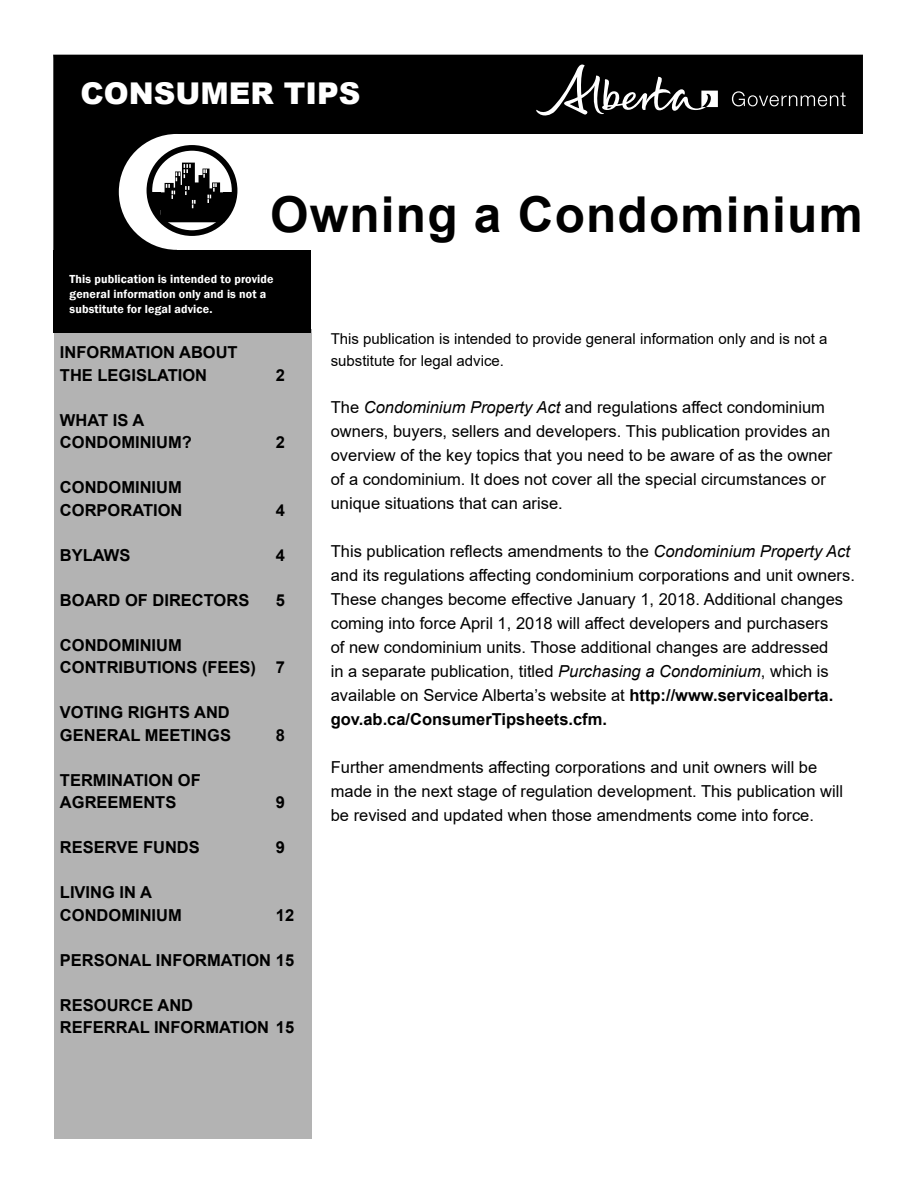
<style>
.page{position:relative;width:918px;height:1188px;background:#fff}
.page>*{position:absolute;margin:0;border:0;box-sizing:border-box;transform-origin:0 0}
.t1{font:700 49.5px "Arial";letter-spacing:.025em;color:#000}
.t2{font:900 30px "Arial";color:#fff}
.t3{font:18px "Times New Roman";color:#000}
.t4{font:16.5px/24px "Arial";color:#000}
.t5{font:700 16.5px/22.5px "Arial";color:#000}
.t6{font:15px/22.5px "Arial";color:#000}
.t7{font:600 12px/15px "Franklin Gothic";letter-spacing:.01em;color:#fff}
.s1{font-style:italic}
.s2{font-weight:700}
</style>
<div class="page">
<div style="left:54px;top:329px;width:258px;height:810px;background:#b3b3b3"></div>
<div style="left:53px;top:55px;width:810px;height:195px;background:#000"></div>
<div style="left:119px;top:134px;width:116px;height:116px;background:#fff;border-radius:50%"></div>
<div style="left:177px;top:134px;width:686px;height:116px;background:#fff"></div>
<div style="left:53px;top:250px;width:258px;height:83px;background:#000"></div>
<div style="left:147px;top:145px;width:90px;height:91px;border:6px solid #000;border-radius:50%"></div>
<svg style="left:536px;top:60px;width:310px;height:69px;background:#1a1a1a"></svg>
<div style="left:152px;top:192px;width:8px;height:18px;background:#000"></div>
<div style="left:224px;top:192px;width:8px;height:18px;background:#000"></div>
<div style="left:155px;top:198px;width:5px;height:18px;background:#000"></div>
<div style="left:222px;top:198px;width:5px;height:18px;background:#000"></div>
<svg style="left:160px;top:162px;width:65px;height:60px"></svg>
<h2 class="t2" style="left:80px;top:71px;width:281px">CONSUMER TIPS</h2>
<h1 class="t1" style="left:270px;top:180px;width:594px">Owning a Condominium</h1>
<p class="t7" style="left:70px;top:272px;width:205px">This publication is intended to provide general information only and is not a substitute for legal advice.</p>
<p class="t5" style="left:60px;top:341px;width:179px">INFORMATION ABOUT<br>THE LEGISLATION</p>
<p class="t3" style="left:54px;top:366px;width:191px">INFORMATION ABOUT</p>
<p class="t5" style="left:60px;top:409px;width:133px">WHAT IS A<br>CONDOMINIUM?</p>
<p class="t3" style="left:54px;top:431px;width:90px">WHAT IS A</p>
<p class="t5" style="left:60px;top:476px;width:124px">CONDOMINIUM<br>CORPORATION</p>
<p class="t3" style="left:54px;top:496px;width:135px">CONDOMINIUM</p>
<p class="t5" style="left:276px;top:364px;width:11px">2</p>
<p class="t5" style="left:276px;top:431px;width:11px">2</p>
<p class="t5" style="left:276px;top:499px;width:11px">4</p>
<p class="t5" style="left:60px;top:544px;width:72px">BYLAWS</p>
<p class="t5" style="left:276px;top:544px;width:11px">4</p>
<p class="t5" style="left:60px;top:589px;width:191px">BOARD OF DIRECTORS</p>
<p class="t5" style="left:276px;top:589px;width:11px">5</p>
<p class="t5" style="left:60px;top:634px;width:227px">CONDOMINIUM<br>CONTRIBUTIONS (FEES) 7</p>
<p class="t5" style="left:60px;top:701px;width:173px">VOTING RIGHTS AND<br>GENERAL MEETINGS</p>
<p class="t3" style="left:54px;top:647px;width:135px">CONDOMINIUM</p>
<p class="t3" style="left:54px;top:712px;width:76px">BYLAWS</p>
<p class="t5" style="left:276px;top:724px;width:11px">8</p>
<p class="t5" style="left:60px;top:769px;width:142px">TERMINATION OF<br>AGREEMENTS</p>
<p class="t5" style="left:276px;top:791px;width:11px">9</p>
<p class="t5" style="left:60px;top:836px;width:141px">RESERVE FUNDS</p>
<p class="t5" style="left:276px;top:836px;width:11px">9</p>
<p class="t5" style="left:60px;top:881px;width:123px">LIVING IN A<br>CONDOMINIUM</p>
<p class="t5" style="left:276px;top:904px;width:20px">12</p>
<p class="t5" style="left:60px;top:949px;width:236px">PERSONAL INFORMATION 15</p>
<p class="t5" style="left:60px;top:994px;width:236px">RESOURCE AND<br>REFERRAL INFORMATION 15</p>
<p class="t6" style="left:331px;top:327px;width:498px">This publication is intended to provide general information only and is not a substitute for legal advice.</p>
<p class="t4" style="left:331px;top:395px;width:503px">The <span class="s1">Condominium Property Act</span> and regulations affect condominium owners, buyers, sellers and developers. This publication provides an overview of the key topics that you need to be aware of as the owner of a condominium. It does not cover all the special circumstances or unique situations that can arise.</p>
<p class="t4" style="left:331px;top:539px;width:526px">This publication reflects amendments to the <span class="s1">Condominium Property Act </span>and its regulations affecting condominium corporations and unit owners.<br>These changes become effective January 1, 2018. Additional changes coming into force April 1, 2018 will affect developers and purchasers<br>of new condominium units. Those additional changes are addressed<br>in a separate publication, titled <span class="s1">Purchasing a Condominium</span>, which is available on Service Alberta’s website at <span class="s2">http://www.servicealberta. gov.ab.ca/ConsumerTipsheets.cfm.</span></p>
<p class="t4" style="left:331px;top:755px;width:514px">Further amendments affecting corporations and unit owners will be made in the next stage of regulation development. This publication will be revised and updated when those amendments come into force.</p>
</div>
